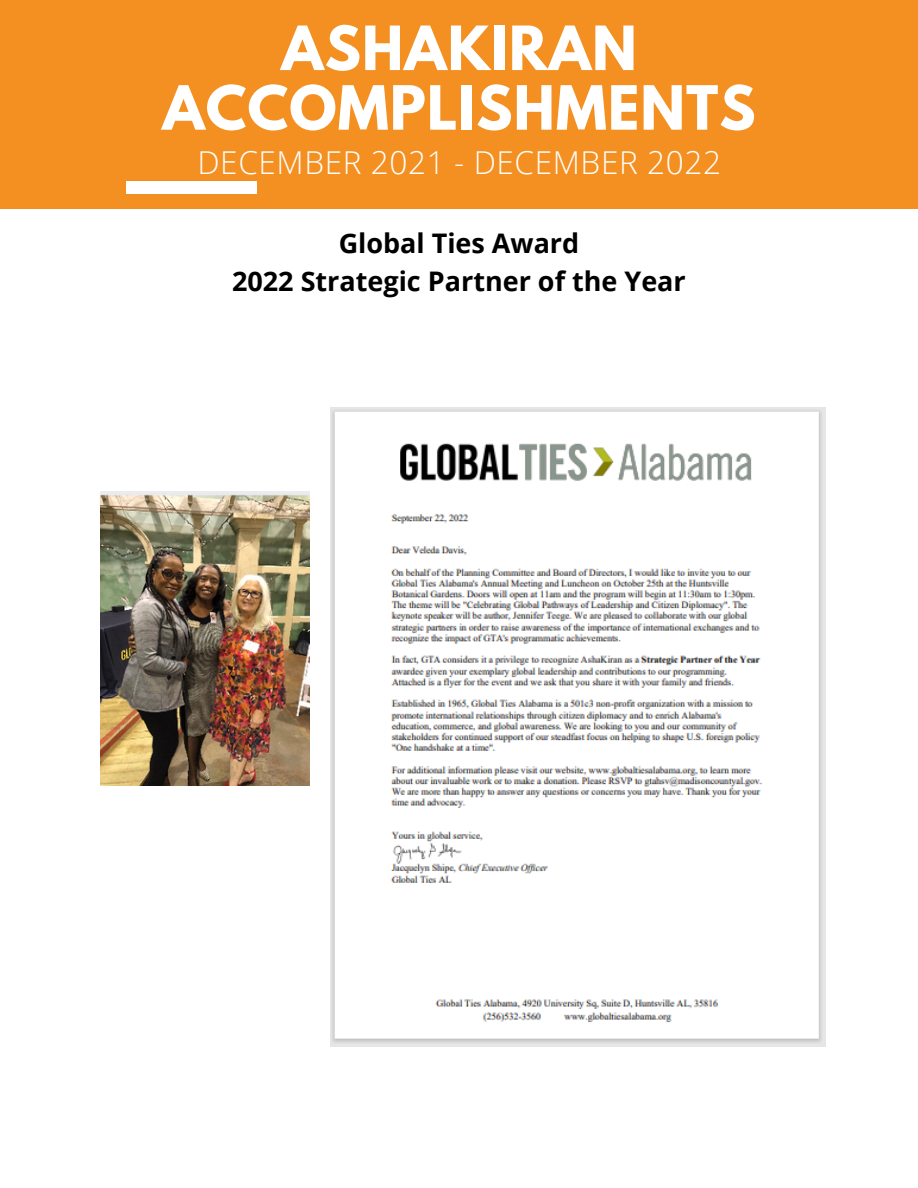
<style>
.page{position:relative;width:918px;height:1188px;background:#fff}
.page>*{position:absolute;margin:0;border:0;box-sizing:border-box;transform-origin:0 0}
.t1{font:700 54px/59.7px "League Spartan";letter-spacing:.02em;color:#fff;text-align:center}
.t2{font:300 31.5px "Open Sans";letter-spacing:.02em;color:#fff}
.t3{font:700 27px/37.2px "Open Sans";color:#000;text-align:center}
</style>
<div class="page">
<div style="left:0;top:0;width:918px;height:209px;background:#f49021"></div>
<div style="left:126px;top:182px;width:130px;height:12px;background:#fff"></div>
<img style="left:100px;top:491px;width:209px;height:294px">
<img style="left:331px;top:407px;width:495px;height:639px">
<h1 class="t1" style="left:162px;top:25px;width:595px">ASHAKIRAN<br>ACCOMPLISHMENTS</h1>
<p class="t2" style="left:197px;top:140px;width:525px">DECEMBER 2021 - DECEMBER 2022</p>
<p class="t3" style="left:232px;top:224px;width:455px">Global Ties Award<br>2022 Strategic Partner of the Year</p>
</div>
